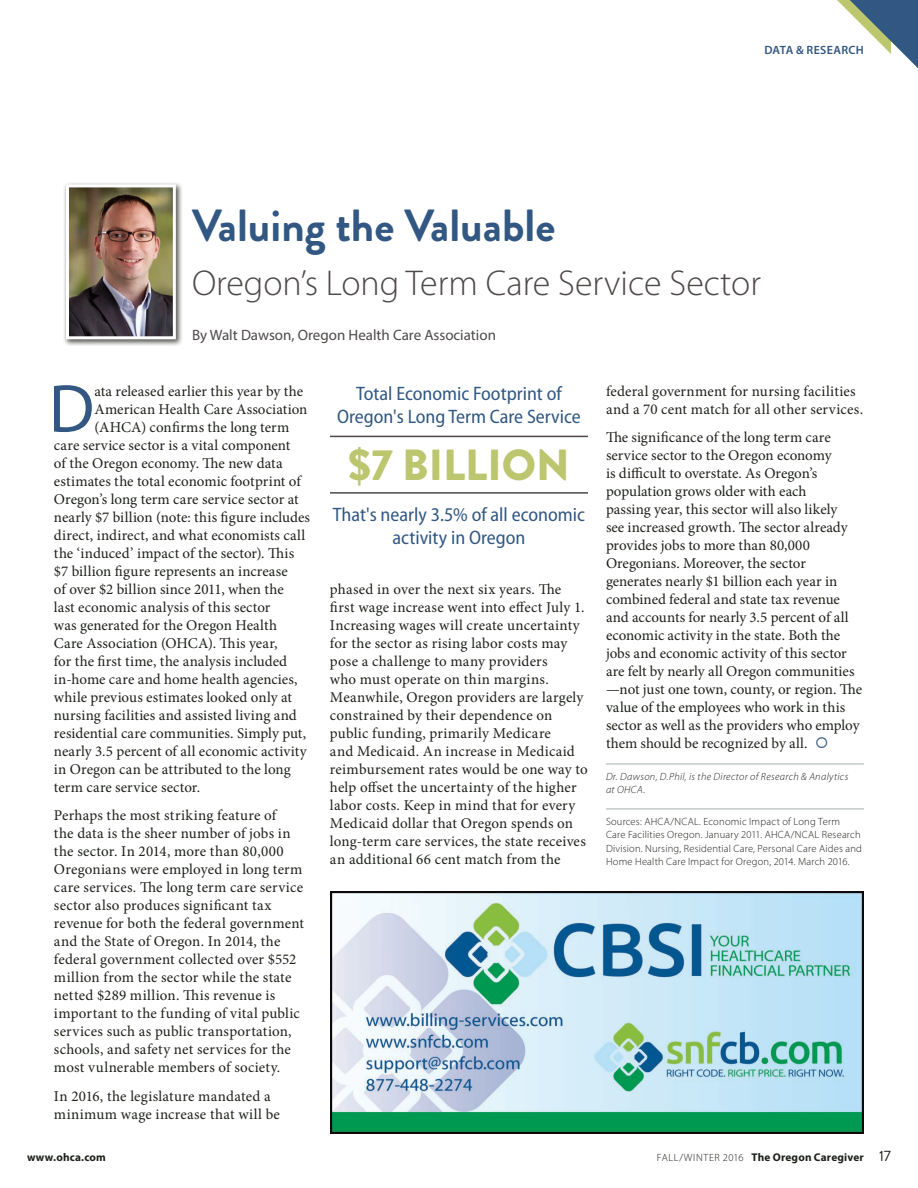
<style>
.page{position:relative;width:918px;height:1188px;background:#fff}
.page>*{position:absolute;margin:0;border:0;box-sizing:border-box;transform-origin:0 0}
.t1{font:68.4px "Myriad Pro";color:#315782}
.t2{font:700 45px "Brandon Grotesque";color:#315782}
.t3{font:900 43.5px "Brandon Grotesque";color:#bbc66e}
.t4{font:300 36px "Myriad Pro";color:#4e4948}
.t5{font:semi-condensed 19.5px/23.4px "Myriad Pro";color:#315782;text-align:center}
.t6{font:15px/18px "Minion Pro";letter-spacing:.01em;color:#1d211a}
.t7{font:15px "Myriad Pro";color:#4e4948}
.t8{font:600 12px "Myriad Pro";letter-spacing:.025em;color:#315782}
.t9{font:700 11.25px "Myriad Pro";letter-spacing:.015em;color:#1d211a}
.t10{font:300 10.5px/13.5px "Myriad Pro";letter-spacing:.02em;color:#1d211a}
.t11{font:italic 300 10.5px/13.5px "Myriad Pro";letter-spacing:.03em;color:#1d211a}
.s1{color:#315782}
.s2{font-weight:300;font-size:10.5px}
.s3{font-family:"Brandon Grotesque";font-weight:400;font-size:15px}
</style>
<div class="page">
<svg style="left:837px;top:0;width:81px;height:68px"></svg>
<hr style="left:606px;top:763px;width:258px;height:2px;background:#c5cacb">
<hr style="left:606px;top:808px;width:258px;height:2px;background:#c5cacb">
<div style="left:63px;top:182px;width:120px;height:164px;background:#1d211a;opacity:.75"></div>
<img style="left:70px;top:188px;width:102px;height:147px">
<div style="left:66px;top:184px;width:110px;height:155px;border:3px solid #fff"></div>
<hr style="left:330px;top:436px;width:258px;height:1px;background:#4e4948">
<hr style="left:330px;top:492px;width:258px;height:2px;background:#4e4948">
<img style="left:330px;top:891px;width:534px;height:243px">
<p class="t8" style="left:764px;top:42px;width:101px">DATA &amp; RESEARCH</p>
<h2 class="t2" style="left:192px;top:194px;width:365px">Valuing the Valuable</h2>
<h3 class="t4" style="left:192px;top:261px;width:570px">Oregon’s Long Term Care Service Sector</h3>
<p class="t7" style="left:192px;top:325px;width:306px">By Walt Dawson, Oregon Health Care Association</p>
<h1 class="t1" style="left:49px;top:367px;width:47px">D</h1>
<p class="t6" style="left:94px;top:382px;width:210px">ata released earlier this year by the</p>
<p class="t6" style="left:94px;top:400px;width:215px">American Health Care Association</p>
<p class="t6" style="left:94px;top:418px;width:196px">(AHCA) confirms the long term</p>
<p class="t6" style="left:54px;top:436px;width:238px">care service sector is a vital component</p>
<p class="t6" style="left:54px;top:454px;width:230px">of the Oregon economy. The new data</p>
<p class="t6" style="left:54px;top:472px;width:248px">estimates the total economic footprint of</p>
<p class="t6" style="left:54px;top:490px;width:246px">Oregon’s long term care service sector at</p>
<p class="t6" style="left:54px;top:508px;width:258px">nearly $7 billion (note: this figure includes</p>
<p class="t6" style="left:54px;top:526px;width:253px">direct, indirect, and what economists call</p>
<p class="t6" style="left:54px;top:544px;width:242px">the ‘induced’ impact of the sector). This</p>
<p class="t6" style="left:54px;top:562px;width:235px">$7 billion figure represents an increase</p>
<p class="t6" style="left:54px;top:580px;width:231px">of over $2 billion since 2011, when the</p>
<p class="t6" style="left:54px;top:598px;width:218px">last economic analysis of this sector</p>
<p class="t6" style="left:54px;top:616px;width:225px">was generated for the Oregon Health</p>
<p class="t6" style="left:54px;top:634px;width:225px">Care Association (OHCA). This year,</p>
<p class="t6" style="left:54px;top:652px;width:235px">for the first time, the analysis included</p>
<p class="t6" style="left:54px;top:670px;width:245px">in-home care and home health agencies,</p>
<p class="t6" style="left:54px;top:688px;width:240px">while previous estimates looked only at</p>
<p class="t6" style="left:54px;top:706px;width:244px">nursing facilities and assisted living and</p>
<p class="t6" style="left:54px;top:724px;width:254px">residential care communities. Simply put,</p>
<p class="t6" style="left:54px;top:742px;width:254px">nearly 3.5 percent of all economic activity</p>
<p class="t6" style="left:54px;top:760px;width:238px">in Oregon can be attributed to the long</p>
<p class="t6" style="left:54px;top:778px;width:148px">term care service sector.</p>
<p class="t6" style="left:54px;top:806px;width:252px">Perhaps the most striking feature of<br>the data is the sheer number of jobs in the sector. In 2014, more than 80,000<br>Oregonians were employed in long term care services. The long term care service sector also produces significant tax revenue for both the federal government and the State of Oregon. In 2014, the federal government collected over $552 million from the sector while the state netted $289 million. This revenue is important to the funding of vital public services such as public transportation, schools, and safety net services for the most vulnerable members of society.</p>
<p class="t6" style="left:54px;top:1087px;width:227px">In 2016, the legislature mandated a minimum wage increase that will be</p>
<h3 class="t5" style="left:337px;top:382px;width:245px">Total Economic Footprint of<br>Oregon's Long Term Care Service</h3>
<h3 class="t3" style="left:348px;top:434px;width:223px">$7 BILLION</h3>
<h3 class="t5" style="left:333px;top:503px;width:254px">That's nearly 3.5% of all economic activity in Oregon</h3>
<p class="t6" style="left:330px;top:580px;width:259px">phased in over the next six years. The first wage increase went into effect July 1.<br>Increasing wages will create uncertainty for the sector as rising labor costs may pose a challenge to many providers<br>who must operate on thin margins.<br>Meanwhile, Oregon providers are largely constrained by their dependence on public funding, primarily Medicare<br>and Medicaid. An increase in Medicaid reimbursement rates would be one way to help offset the uncertainty of the higher labor costs. Keep in mind that for every Medicaid dollar that Oregon spends on long-term care services, the state receives an additional 66 cent match from the</p>
<p class="t6" style="left:606px;top:382px;width:259px">federal government for nursing facilities and a 70 cent match for all other services.</p>
<p class="t6" style="left:606px;top:428px;width:258px">The significance of the long term care service sector to the Oregon economy<br>is difficult to overstate. As Oregon’s population grows older with each<br>passing year, this sector will also likely<br>see increased growth. The sector already provides jobs to more than 80,000<br>Oregonians. Moreover, the sector generates nearly $1 billion each year in combined federal and state tax revenue and accounts for nearly 3.5 percent of all economic activity in the state. Both the jobs and economic activity of this sector are felt by nearly all Oregon communities —not just one town, county, or region. The value of the employees who work in this sector as well as the providers who employ them should be recognized by all. <span class="s1">○</span></p>
<p class="t11" style="left:606px;top:769px;width:244px">Dr. Dawson, D.Phil, is the Director of Research &amp; Analytics at OHCA.</p>
<p class="t10" style="left:606px;top:814px;width:258px">Sources: AHCA/NCAL. Economic Impact of Long Term Care Facilities Oregon. January 2011. AHCA/NCAL Research Division. Nursing, Residential Care, Personal Care Aides and Home Health Care Impact for Oregon, 2014. March 2016.</p>
<p class="t9" style="left:27px;top:1150px;width:80px">www.ohca.com</p>
<p class="t9" style="left:657px;top:1150px;width:236px"><span class="s2">Fall/Wint er 2016</span> The Oregon Caregiver <span class="s3">17</span></p>
</div>
